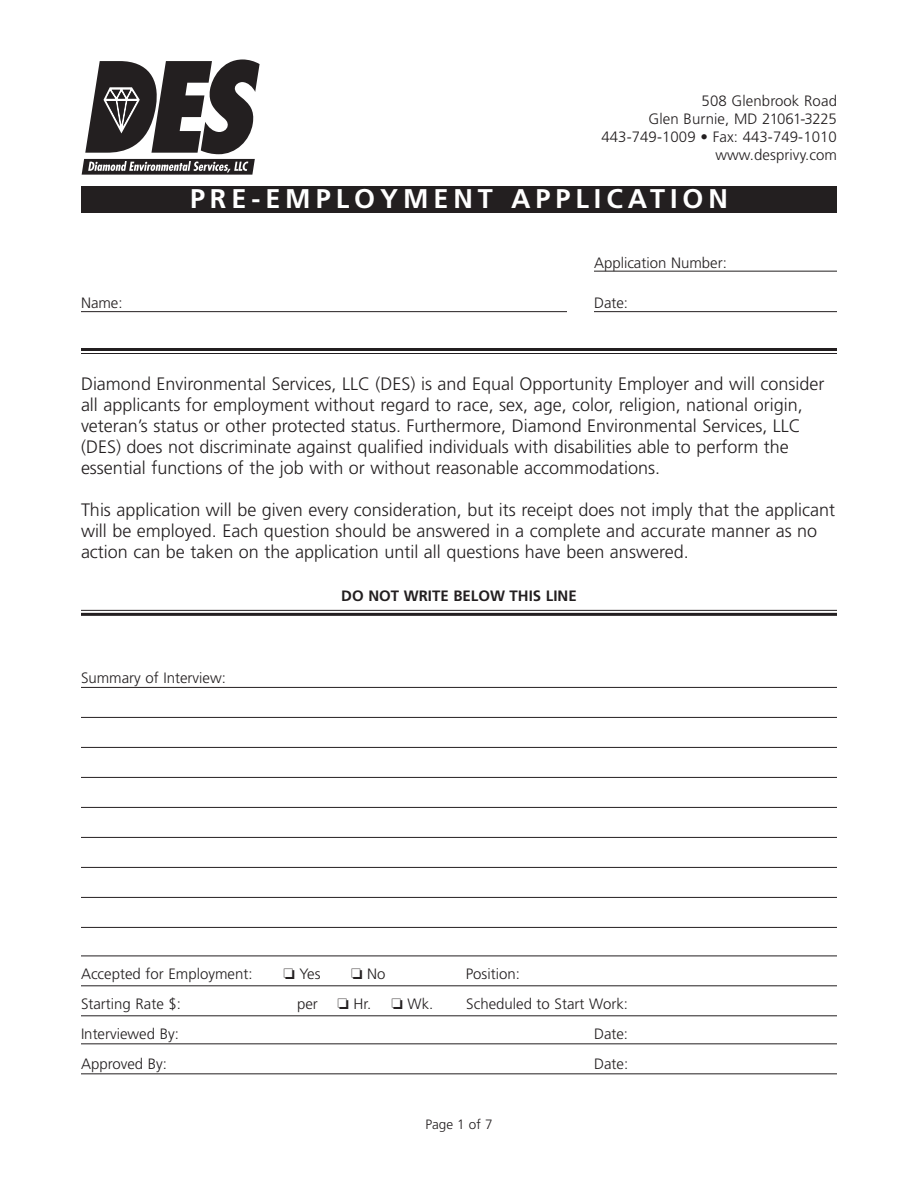
<style>
.page{position:relative;width:918px;height:1188px;background:#fff}
.page>*{position:absolute;margin:0;border:0;box-sizing:border-box;transform-origin:0 0}
.t1{font:700 27px "Frutiger";letter-spacing:.185em;color:#fff}
.t2{font:300 18px/21px "Frutiger";color:#231f20}
.t3{font:300 15px/18px "Frutiger";color:#231f20;text-align:right}
.t4{font:700 15px "Frutiger";color:#231f20}
.t5{font:300 13.5px "Frutiger";color:#231f20}
</style>
<div class="page">
<svg style="left:82px;top:59px;width:178px;height:116px"></svg>
<div style="left:81px;top:186px;width:756px;height:27px;background:#231f20"></div>
<hr style="left:594px;top:271px;width:243px;height:1px;background:#231f20">
<hr style="left:594px;top:311px;width:243px;height:1px;background:#231f20">
<hr style="left:81px;top:311px;width:486px;height:1px;background:#231f20">
<hr style="left:81px;top:348px;width:756px;height:3px;background:#231f20">
<hr style="left:81px;top:353px;width:756px;height:1px;background:#231f20">
<hr style="left:81px;top:610px;width:756px;height:1px;background:#231f20">
<hr style="left:81px;top:613px;width:756px;height:3px;background:#231f20">
<hr style="left:81px;top:687px;width:756px;height:1px;background:#231f20">
<hr style="left:81px;top:717px;width:756px;height:1px;background:#231f20">
<hr style="left:81px;top:747px;width:756px;height:1px;background:#231f20">
<hr style="left:81px;top:777px;width:756px;height:1px;background:#231f20">
<hr style="left:81px;top:807px;width:756px;height:1px;background:#231f20">
<hr style="left:81px;top:837px;width:756px;height:1px;background:#231f20">
<hr style="left:81px;top:867px;width:756px;height:1px;background:#231f20">
<hr style="left:81px;top:897px;width:756px;height:1px;background:#231f20">
<hr style="left:81px;top:927px;width:756px;height:1px;background:#231f20">
<hr style="left:81px;top:956px;width:756px;height:1px;background:#231f20">
<hr style="left:81px;top:986px;width:756px;height:1px;background:#231f20">
<hr style="left:81px;top:1016px;width:756px;height:1px;background:#231f20">
<hr style="left:81px;top:1044px;width:756px;height:1px;background:#231f20">
<hr style="left:81px;top:1074px;width:756px;height:1px;background:#231f20">
<p class="t3" style="left:601px;top:93px;width:237px">508 Glenbrook Road<br>Glen Burnie, MD 21061-3225<br>443-749-1009 • Fax: 443-749-1010 www.desprivy.com</p>
<h1 class="t1" style="left:190px;top:188px;width:539px">PRE-EMPLOYMENT APPLICATION</h1>
<p class="t3" style="left:594px;top:255px;width:134px">Application Number:</p>
<p class="t3" style="left:81px;top:295px;width:43px">Name:</p>
<p class="t3" style="left:594px;top:295px;width:36px">Date:</p>
<p class="t2" style="left:81px;top:375px;width:745px">Diamond Environmental Services, LLC (DES) is and Equal Opportunity Employer and will consider all applicants for employment without regard to race, sex, age, color, religion, national origin, veteran’s status or other protected status. Furthermore, Diamond Environmental Services, LLC (DES) does not discriminate against qualified individuals with disabilities able to perform the essential functions of the job with or without reasonable accommodations.</p>
<p class="t2" style="left:81px;top:501px;width:756px">This application will be given every consideration, but its receipt does not imply that the applicant will be employed. Each question should be answered in a complete and accurate manner as no action can be taken on the application until all questions have been answered.</p>
<p class="t3" style="left:81px;top:669px;width:146px">Summary of Interview:</p>
<p class="t4" style="left:341px;top:590px;width:237px">DO NOT WRITE BELOW THIS LINE</p>
<p class="t3" style="left:81px;top:966px;width:173px">Accepted for Employment:</p>
<p class="t3" style="left:284px;top:966px;width:39px">❏ Yes</p>
<p class="t3" style="left:351px;top:966px;width:36px">❏ No</p>
<p class="t3" style="left:466px;top:966px;width:56px">Position:</p>
<p class="t3" style="left:81px;top:996px;width:101px">Starting Rate $:</p>
<p class="t3" style="left:297px;top:996px;width:22px">per</p>
<p class="t3" style="left:338px;top:996px;width:35px">❏ Hr.</p>
<p class="t3" style="left:392px;top:996px;width:43px">❏ Wk.</p>
<p class="t3" style="left:466px;top:996px;width:163px">Scheduled to Start Work:</p>
<p class="t3" style="left:81px;top:1026px;width:99px">Interviewed By:</p>
<p class="t3" style="left:594px;top:1026px;width:36px">Date:</p>
<p class="t3" style="left:81px;top:1056px;width:87px">Approved By:</p>
<p class="t3" style="left:594px;top:1056px;width:36px">Date:</p>
<p class="t5" style="left:425px;top:1119px;width:69px">Page 1 of 7</p>
</div>
